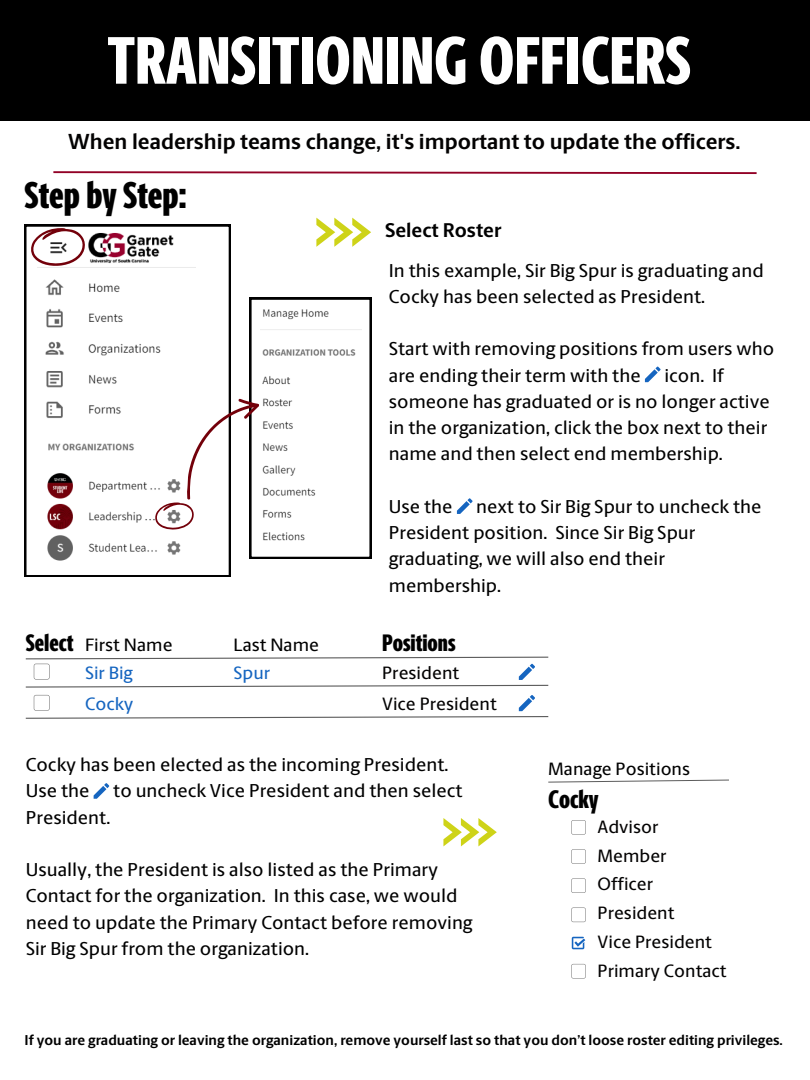
<style>
.page{position:relative;width:810px;height:1080px;background:#fff}
.page>*{position:absolute;margin:0;border:0;box-sizing:border-box;transform-origin:0 0}
.t1{font:800 67.5px "Berlingske Sans X Cn";color:#fff}
.t2{font:800 37.5px "Berlingske Sans X Cn";color:#000}
.t3{font:800 25.5px "Berlingske Sans X Cn";color:#000}
.t4{font:800 23.94px "Berlingske Sans X Cn";color:#000}
.t5{font:700 21.88px "Berlingske Sans";color:#030202}
.t6{font:700 20px "Berlingske Sans";color:#000}
.t7{font:500 18.75px/26.2px "Berlingske Sans";color:#000}
.t8{font:500 17.94px "Berlingske Sans";color:#030202}
.t9{font:500 17.94px "Berlingske Sans";color:#000}
.t10{font:500 17.94px "Berlingske Sans";color:#1565c0}
.t11{font:700 14.38px "Berlingske Sans";color:#000}
</style>
<div class="page">
<div style="left:0;top:0;width:810px;height:120px;background:#000"></div>
<svg style="left:25px;top:225px;width:205px;height:352px"></svg>
<svg style="left:25px;top:656px;width:524px;height:32px"></svg>
<svg style="left:25px;top:695px;width:524px;height:24px"></svg>
<svg style="left:443px;top:818px;width:54px;height:28px"></svg>
<svg style="left:645px;top:366px;width:16px;height:16px"></svg>
<svg style="left:30px;top:228px;width:56px;height:39px"></svg>
<svg style="left:548px;top:779px;width:181px;height:4px"></svg>
<svg style="left:571px;top:820px;width:15px;height:15px"></svg>
<svg style="left:571px;top:849px;width:15px;height:15px"></svg>
<svg style="left:571px;top:878px;width:15px;height:15px"></svg>
<svg style="left:571px;top:908px;width:15px;height:14px"></svg>
<svg style="left:571px;top:964px;width:15px;height:14px"></svg>
<svg style="left:572px;top:937px;width:13px;height:12px"></svg>
<svg style="left:53px;top:171px;width:704px;height:3px;background:#ba5f76"></svg>
<svg style="left:316px;top:218px;width:55px;height:29px"></svg>
<svg style="left:457px;top:498px;width:16px;height:16px"></svg>
<svg style="left:94px;top:783px;width:15px;height:16px"></svg>
<svg style="left:155px;top:298px;width:216px;height:261px"></svg>
<p class="t1" style="left:107px;top:20px;width:585px">TRANSITIONING OFFICERS</p>
<p class="t5" style="left:68px;top:133px;width:674px">When leadership teams change, it's important to update the officers.</p>
<p class="t2" style="left:25px;top:173px;width:163px">Step by Step:</p>
<h5 class="t6" style="left:385px;top:222px;width:118px">Select Roster</h5>
<h5 class="t7" style="left:389px;top:259px;width:376px">In this example, Sir Big Spur is graduating and<br>Cocky has been selected as President.</h5>
<h5 class="t7" style="left:389px;top:338px;width:387px">Start with removing positions from users who are ending their term with the</h5>
<h5 class="t7" style="left:389px;top:364px;width:383px;text-indent:276px">icon. If someone has graduated or is no longer active in the organization, click the box next to their name and then select end membership.</h5>
<p class="t7" style="left:389px;top:495px;width:65px">Use the</p>
<p class="t7" style="left:389px;top:495px;width:374px;text-indent:87px">next to Sir Big Spur to uncheck the<br>President position. Since Sir Big Spur graduating, we will also end their membership.</p>
<p class="t4" style="left:26px;top:628px;width:49px">Select</p>
<p class="t9" style="left:85px;top:637px;width:89px">First Name</p>
<p class="t9" style="left:234px;top:637px;width:87px">Last Name</p>
<p class="t4" style="left:382px;top:628px;width:75px">Positions</p>
<p class="t10" style="left:85px;top:665px;width:49px">Sir Big</p>
<p class="t10" style="left:234px;top:665px;width:38px">Spur</p>
<p class="t8" style="left:382px;top:665px;width:79px">President</p>
<h4 class="t10" style="left:85px;top:697px;width:50px">Cocky</h4>
<h5 class="t8" style="left:382px;top:697px;width:116px">Vice President</h5>
<p class="t7" style="left:26px;top:753px;width:424px">Cocky has been elected as the incoming President.<br>Use the</p>
<p class="t7" style="left:113px;top:780px;width:351px">to uncheck Vice President and then select</p>
<p class="t7" style="left:26px;top:806px;width:86px">President.</p>
<p class="t7" style="left:26px;top:858px;width:448px">Usually, the President is also listed as the Primary Contact for the organization. In this case, we would need to update the Primary Contact before removing Sir Big Spur from the organization.</p>
<p class="t9" style="left:548px;top:762px;width:143px">Manage Positions</p>
<h4 class="t3" style="left:548px;top:784px;width:52px">Cocky</h4>
<p class="t8" style="left:598px;top:819px;width:62px">Advisor</p>
<p class="t8" style="left:598px;top:848px;width:70px">Member</p>
<h4 class="t8" style="left:598px;top:877px;width:57px">Officer</h4>
<p class="t8" style="left:598px;top:906px;width:79px">President</p>
<p class="t8" style="left:598px;top:935px;width:116px">Vice President</p>
<p class="t8" style="left:598px;top:963px;width:131px">Primary Contact</p>
<p class="t11" style="left:25px;top:1034px;width:760px">If you are graduating or leaving the organization, remove yourself last so that you don’t loose roster editing privileges.</p>
</div>
